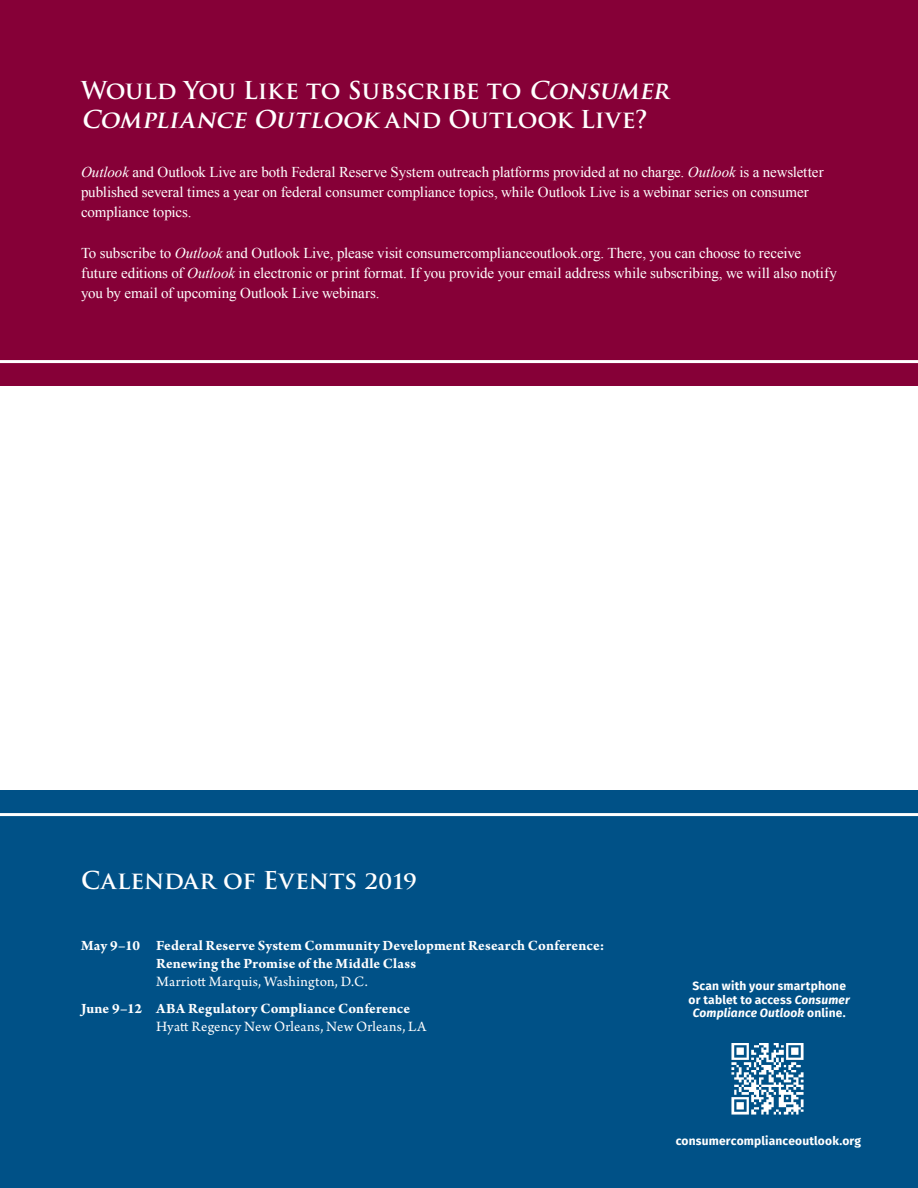
<style>
.page{position:relative;width:918px;height:1188px;background:#fff}
.page>*{position:absolute;margin:0;border:0;box-sizing:border-box;transform-origin:0 0}
.Art__Titles_White{font:700 24px/28.5px "Trajan Pro";letter-spacing:-.005em;color:#fff}
.t1{font:15px/20.2px "Times New Roman";letter-spacing:-.005em;color:#fff}
.t2{font:700 15px/18px "Arno Pro";letter-spacing:.01em;color:#fff}
.t3{font:15px "Arno Pro";letter-spacing:.015em;color:#fff}
.t4{font:700 12px/13.5px "Fira Sans";letter-spacing:.015em;color:#fff;text-align:center}
.s1{font-style:italic}
</style>
<div class="page">
<div style="left:0;top:0;width:918px;height:385px;background:#860037"></div>
<div style="left:0;top:791px;width:918px;height:397px;background:#005187"></div>
<hr style="left:0;top:813px;width:918px;height:3px;background:#fff">
<img style="left:731px;top:1043px;width:72px;height:72px">
<hr style="left:0;top:360px;width:918px;height:3px;background:#fff">
<p class="Art__Titles_White" style="left:81px;top:76px;width:590px">Would You Like to Subscribe to <span class="s1">CONSUMER<br>COMPLIANCE OUTLOOK</span> a n d O u t l o ok L i v e?</p>
<p class="t1" style="left:81px;top:162px;width:744px"><span class="s1">Outlook</span> and Outlook Live are both Federal Reserve System outreach platforms provided at no charge. <span class="s1">Outlook</span> is a newsletter published several times a year on federal consumer compliance topics, while Outlook Live is a webinar series on consumer compliance topics.</p>
<p class="t1" style="left:81px;top:243px;width:757px">To subscribe to <span class="s1">Outlook</span> and Outlook Live, please visit consumercomplianceoutlook.org. There, you can choose to receive future editions of <span class="s1">Outlook</span> in electronic or print format. If you provide your email address while subscribing, we will also notify you by email of upcoming Outlook Live webinars.</p>
<p class="Art__Titles_White" style="left:81px;top:866px;width:337px">Calendar of Events 2019</p>
<p class="t2" style="left:156px;top:937px;width:450px;text-indent:-75px">May 9–10 Federal Reserve System Community Development Research Conference:<br>Renewing the Promise of the Middle Class</p>
<p class="t3" style="left:156px;top:973px;width:213px">Marriott Marquis, Washington, D.C.</p>
<p class="t2" style="left:81px;top:1000px;width:331px">June 9–12 ABA Regulatory Compliance Conference</p>
<p class="t3" style="left:156px;top:1018px;width:272px">Hyatt Regency New Orleans, New Orleans, LA</p>
<p class="t4" style="left:689px;top:979px;width:163px">Scan with your smartphone or tablet to access <span class="s1">Consumer<br>Compliance Outlook</span> online.</p>
<p class="t4" style="left:676px;top:1133px;width:187px">consumercomplianceoutlook.org</p>
</div>
